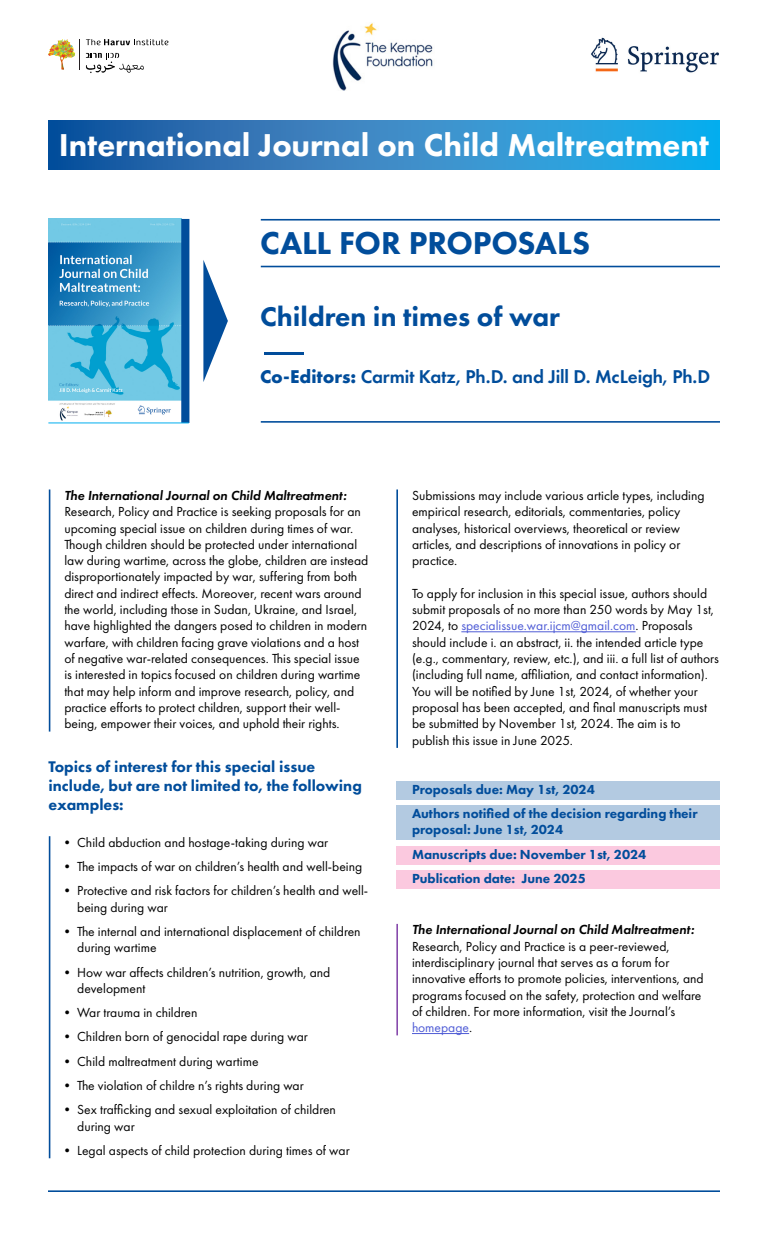
<style>
.page{position:relative;width:768px;height:1240px;background:#fff}
.page>*{position:absolute;margin:0;border:0;box-sizing:border-box;transform-origin:0 0}
.t1{font:800 32.8px "Futura PT";letter-spacing:-.005em;color:#fff}
.t2{font:800 32.8px "Futura PT";letter-spacing:-.005em;color:#014d9b}
.t3{font:800 28px "Futura PT";color:#014d9b}
.t4{font:500 28px "Futura PT";color:#014d9b;scale:2 1}
.t5{font:600 19.2px "Futura PT";letter-spacing:-.01em;color:#014d9b}
.t6{font:800 16px/19.2px "Futura PT";color:#014d9b}
.t7{font:13.6px/16.3px "Futura PT";color:#000}
.t8{font:800 13.6px/24.3px "Futura PT";color:#014d9b}
.t9{font:italic 600 13.6px "Futura PT";color:#000}
.s1{font-weight:700}
.s2{color:#4f5cd6}
</style>
<div class="page">
<img style="left:332px;top:23px;width:101px;height:67px">
<img style="left:591px;top:37px;width:128px;height:36px">
<hr style="left:79px;top:39px;width:1px;height:31px;background:#241f21">
<svg style="left:86px;top:39px;width:82px;height:6px"></svg>
<svg style="left:86px;top:53px;width:58px;height:20px"></svg>
<img style="left:48px;top:39px;width:15px;height:20px">
<hr style="left:48px;top:1190px;width:672px;height:2px;background:#014d9b">
<hr style="left:49px;top:489px;width:1px;height:243px;background:#014d9b">
<hr style="left:49px;top:836px;width:1px;height:322px;background:#014d9b">
<hr style="left:396px;top:489px;width:2px;height:259px;background:#014d9b">
<hr style="left:461px;top:631px;width:175px;height:1px;background:#4f5cd6">
<div style="left:396px;top:781px;width:324px;height:18px;background:#b3cae1"></div>
<div style="left:396px;top:805px;width:324px;height:35px;background:#b3cae1"></div>
<div style="left:396px;top:846px;width:324px;height:18px;background:#fbc9df"></div>
<div style="left:396px;top:870px;width:324px;height:19px;background:#fbc9df"></div>
<hr style="left:396px;top:924px;width:2px;height:111px;background:#874aac">
<hr style="left:412px;top:1033px;width:57px;height:1px;background:#4f5cd6">
<hr style="left:261px;top:266px;width:459px;height:1px;background:#014d9b">
<hr style="left:261px;top:219px;width:459px;height:2px;background:#014d9b">
<hr style="left:261px;top:421px;width:459px;height:2px;background:#014d9b">
<svg style="left:48px;top:121px;width:672px;height:49px;background:#2a85c5"></svg>
<img style="left:48px;top:219px;width:133px;height:204px">
<div style="left:181px;top:219px;width:8px;height:204px;background:#014d9b"></div>
<svg style="left:203px;top:260px;width:25px;height:122px"></svg>
<hr style="left:48px;top:423px;width:141px;height:1px;background:#00aeef">
<h1 class="t1" style="left:59px;top:124px;width:652px">International Journal on Child Maltreatment</h1>
<h1 class="t2" style="left:260px;top:222px;width:332px">CALL FOR PROPOSALS</h1>
<h2 class="t3" style="left:260px;top:299px;width:301px">Children in times of war</h2>
<h2 class="t4" style="left:260px;top:334px;width:25px">—</h2>
<h3 class="t5" style="left:260px;top:364px;width:452px"><span class="s1">Co-Editors:</span> Carmit Katz, Ph D. . and Jill D. McLeigh, Ph D.</h3>
<p class="t9" style="left:64px;top:487px;width:284px">The International Journal on Child Maltreatment:</p>
<p class="t7" style="left:64px;top:503px;width:306px">Research, Policy and Practice is seeking proposals for an upcoming special issue on children during times of war.<br>Though children should be protected under international law during wartime, across the globe, children are instead disproportionately impacted by war, suffering from both direct and indirect effects. Moreover, recent wars around the world, including those in Sudan, Ukraine, and Israel, have highlighted the dangers posed to children in modern warfare, with children facing grave violations and a host of negative war-related consequences. This special issue is interested in topics focused on children during wartime that may help inform and improve research, policy, and</p>
<p class="t7" style="left:64px;top:716px;width:277px">being, empower their voices, and uphold their rights.</p>
<p class="t7" style="left:64px;top:699px;width:278px">practice efforts to protect children, support their well-</p>
<p class="t6" style="left:48px;top:757px;width:315px">Topics of interest for this special issue include, but are not limited to, the following examples:</p>
<p class="t7" style="left:60px;top:834px;width:269px">• Child abduction and hostage-taking during war</p>
<p class="t7" style="left:60px;top:858px;width:303px">• The impacts of war on children s’ health and well-being</p>
<p class="t7" style="left:77px;top:899px;width:92px">being during war</p>
<p class="t7" style="left:60px;top:882px;width:309px">• Protective and risk factors for children s’ health and well-</p>
<p class="t7" style="left:77px;top:923px;width:285px;text-indent:-17px">• The internal and international displacement of children during wartime</p>
<p class="t7" style="left:77px;top:964px;width:255px;text-indent:-17px">• How war affects children s’ nutrition, growth, and development</p>
<p class="t7" style="left:60px;top:1004px;width:139px">• War trauma in children</p>
<p class="t7" style="left:60px;top:1029px;width:249px">• Children born of genocidal rape during war</p>
<p class="t7" style="left:60px;top:1053px;width:200px">• Child maltreatment during wartime</p>
<p class="t7" style="left:60px;top:1077px;width:245px">• The violation of childre s’n rights during war</p>
<p class="t7" style="left:77px;top:1102px;width:260px;text-indent:-17px">• Sex trafficking and sexual exploitation of children during war</p>
<p class="t7" style="left:60px;top:1142px;width:291px">• Legal aspects of child protection during times of war</p>
<p class="t7" style="left:412px;top:487px;width:294px">Submissions may include various article types, including empirical research, editorials, commentaries, policy analyses, historical overviews, theoretical or review articles, and descriptions of innovations in policy or practice.</p>
<p class="t7" style="left:412px;top:585px;width:308px">To apply for inclusion in this special issue, authors should submit proposals of no more than 250 words by May 1 ,s t 2024, to <span class="s2">specialissue.war.ijcm@gmail.com</span>. Proposals should include .i an abstract .i i, the intended article type<br>g.e( ., commentary, review, etc ,). and iii a. full list of authors (including full name, affiliation, and contact information .( You will be notified by June 1 ,s t 2024, of whether your proposal has been accepted, and final manuscripts must be submitted by November 1 ,s t 2024. The aim tois publish this issue in June 2025.</p>
<p class="t8" style="left:412px;top:777px;width:287px">Proposals due: May 1st, 2024<br>Authors notified of the decision regarding their</p>
<p class="t8" style="left:412px;top:817px;width:153px">proposal: June 1st, 2024</p>
<p class="t8" style="left:412px;top:842px;width:236px">Manuscripts due: November 1st, 2024</p>
<p class="t8" style="left:522px;top:866px;width:66px">June 2025</p>
<p class="t8" style="left:412px;top:866px;width:105px">Publication date:</p>
<p class="t9" style="left:412px;top:921px;width:284px">The International Journal on Child Maltreatment:</p>
<p class="t7" style="left:412px;top:938px;width:293px">Research, Policy and Practice ais peer-reviewed, interdisciplinary journal that serves as a forum for innovative efforts to promote policies, interventions, and programs focused on the safety, protection and welfare of children. For more information, visit the Journal s’ <span class="s2">homepage</span>.</p>
</div>
